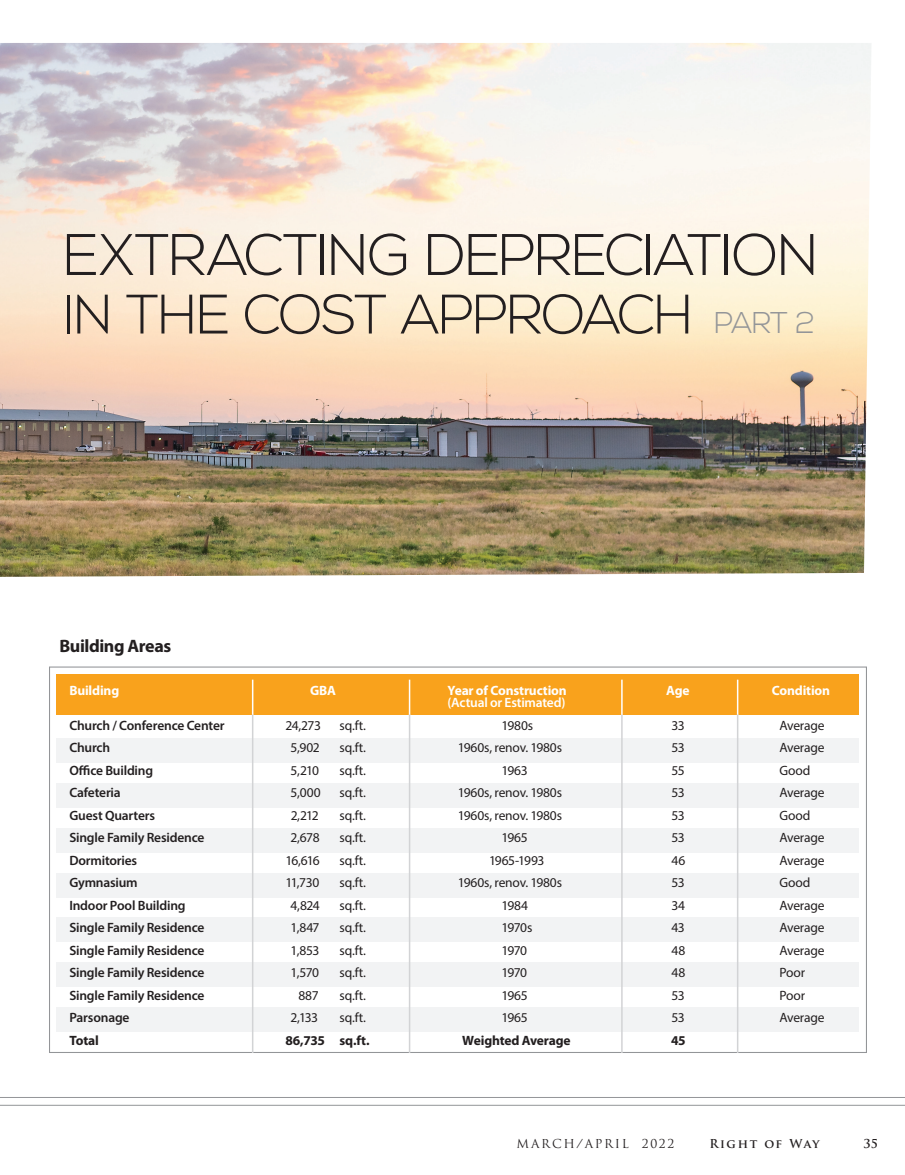
<style>
.page{position:relative;width:905px;height:1175px;background:#fff}
.page>*{position:absolute;margin:0;border:0;box-sizing:border-box;transform-origin:0 0}
.t1{font:300 58.5px "Nexa";letter-spacing:-.025em;color:#231f20}
.t2{font:300 55.5px "Nexa";letter-spacing:-.035em;color:#231f20}
.t3{font:300 30px "Nexa";color:#939598}
.t4{font:700 18px "Myriad Pro";letter-spacing:-.025em;color:#231f20}
.t5{font:13.5px "Myriad Pro";letter-spacing:-.015em;color:#231f20}
.t6{font:600 13.5px "Myriad Pro";letter-spacing:-.015em;color:#231f20}
.t7{font:700 13.5px "Myriad Pro";letter-spacing:-.01em;color:#fff}
.t8{font:700 13.5px "Myriad Pro";letter-spacing:-.015em;color:#231f20}
.t9{font:600 13.5px "Myriad Pro";letter-spacing:-.015em;color:#fff}
.t10{font:13.5px "Myriad Pro";letter-spacing:-.035em;color:#231f20}
.t11{font:12px "Trajan Pro";letter-spacing:.14em;color:#231f20}
.t12{font:700 12px "Trajan Pro";letter-spacing:.12em;color:#231f20}
</style>
<div class="page">
<hr style="left:0;top:1104px;width:904px;height:1px;background:#939598">
<hr style="left:0;top:1097px;width:904px;height:1px;background:#939598">
<img style="left:0;top:43px;width:871px;height:534px">
<div style="left:56px;top:738px;width:802px;height:24px;background:#f2f3f4"></div>
<div style="left:56px;top:873px;width:802px;height:24px;background:#f2f3f4"></div>
<div style="left:56px;top:783px;width:802px;height:24px;background:#f2f3f4"></div>
<div style="left:56px;top:917px;width:802px;height:24px;background:#f2f3f4"></div>
<div style="left:56px;top:828px;width:802px;height:24px;background:#f2f3f4"></div>
<div style="left:56px;top:962px;width:802px;height:24px;background:#f2f3f4"></div>
<div style="left:56px;top:1007px;width:802px;height:24px;background:#f2f3f4"></div>
<div style="left:56px;top:674px;width:802px;height:40px;background:#f9a21c"></div>
<hr style="left:409px;top:679px;width:1px;height:47px;background:#fff">
<hr style="left:621px;top:679px;width:1px;height:47px;background:#fff">
<hr style="left:736px;top:679px;width:2px;height:47px;background:#fff">
<hr style="left:252px;top:679px;width:1px;height:47px;background:#fff">
<hr style="left:252px;top:714px;width:1px;height:339px;background:#d2d3d5">
<hr style="left:409px;top:714px;width:1px;height:339px;background:#d2d3d5">
<hr style="left:621px;top:714px;width:1px;height:339px;background:#d2d3d5">
<hr style="left:736px;top:714px;width:2px;height:339px;background:#d2d3d5">
<p class="t1" style="left:63px;top:221px;width:757px">EXTRACTING DEPRECIATION</p>
<p class="t2" style="left:63px;top:282px;width:631px">IN THE COST APPROACH</p>
<p class="t3" style="left:714px;top:306px;width:103px">PART 2</p>
<p class="t4" style="left:59px;top:634px;width:113px">Building Areas</p>
<p class="t7" style="left:69px;top:681px;width:51px">Building</p>
<p class="t7" style="left:310px;top:681px;width:27px">GBA</p>
<p class="t7" style="left:447px;top:681px;width:121px">Year of Construction</p>
<p class="t7" style="left:666px;top:681px;width:25px">Age</p>
<p class="t7" style="left:771px;top:681px;width:60px">Condition</p>
<p class="t9" style="left:447px;top:694px;width:119px">(Actual or Estimated)</p>
<p class="t6" style="left:69px;top:716px;width:157px">Church / Conference Center</p>
<p class="t5" style="left:285px;top:716px;width:37px">24,273</p>
<p class="t5" style="left:339px;top:716px;width:28px">sq.ft.</p>
<p class="t5" style="left:501px;top:716px;width:33px">1980s</p>
<p class="t5" style="left:671px;top:716px;width:15px">33</p>
<p class="t5" style="left:779px;top:716px;width:47px">Average</p>
<p class="t6" style="left:69px;top:739px;width:42px">Church</p>
<p class="t5" style="left:291px;top:739px;width:30px">5,902</p>
<p class="t5" style="left:339px;top:739px;width:28px">sq.ft.</p>
<p class="t5" style="left:458px;top:739px;width:106px">1960s, renov. 1980s</p>
<p class="t5" style="left:671px;top:739px;width:15px">53</p>
<p class="t5" style="left:779px;top:739px;width:47px">Average</p>
<p class="t6" style="left:69px;top:761px;width:85px">Office Building</p>
<p class="t5" style="left:291px;top:761px;width:30px">5,210</p>
<p class="t5" style="left:339px;top:761px;width:28px">sq.ft.</p>
<p class="t5" style="left:501px;top:761px;width:28px">1963</p>
<p class="t5" style="left:671px;top:761px;width:15px">55</p>
<p class="t5" style="left:779px;top:761px;width:32px">Good</p>
<p class="t6" style="left:69px;top:784px;width:53px">Cafeteria</p>
<p class="t5" style="left:291px;top:784px;width:31px">5,000</p>
<p class="t5" style="left:339px;top:784px;width:28px">sq.ft.</p>
<p class="t5" style="left:458px;top:784px;width:106px">1960s, renov. 1980s</p>
<p class="t5" style="left:671px;top:784px;width:15px">53</p>
<p class="t5" style="left:779px;top:784px;width:47px">Average</p>
<p class="t6" style="left:69px;top:806px;width:87px">Guest Quarters</p>
<p class="t5" style="left:291px;top:806px;width:30px">2,212</p>
<p class="t5" style="left:339px;top:806px;width:28px">sq.ft.</p>
<p class="t5" style="left:458px;top:806px;width:106px">1960s, renov. 1980s</p>
<p class="t5" style="left:671px;top:806px;width:15px">53</p>
<p class="t5" style="left:779px;top:806px;width:32px">Good</p>
<p class="t6" style="left:69px;top:829px;width:137px">Single Family Residence</p>
<p class="t5" style="left:290px;top:829px;width:30px">2,678</p>
<p class="t5" style="left:339px;top:829px;width:28px">sq.ft.</p>
<p class="t5" style="left:501px;top:829px;width:28px">1965</p>
<p class="t5" style="left:671px;top:829px;width:15px">53</p>
<p class="t5" style="left:779px;top:829px;width:47px">Average</p>
<p class="t6" style="left:69px;top:851px;width:69px">Dormitories</p>
<p class="t5" style="left:285px;top:851px;width:36px">16,616</p>
<p class="t5" style="left:339px;top:851px;width:28px">sq.ft.</p>
<p class="t10" style="left:489px;top:851px;width:57px">1965-1993</p>
<p class="t5" style="left:671px;top:851px;width:15px">46</p>
<p class="t5" style="left:779px;top:851px;width:47px">Average</p>
<p class="t6" style="left:69px;top:874px;width:70px">Gymnasium</p>
<p class="t5" style="left:285px;top:874px;width:35px">11,730</p>
<p class="t5" style="left:339px;top:874px;width:28px">sq.ft.</p>
<p class="t5" style="left:458px;top:874px;width:106px">1960s, renov. 1980s</p>
<p class="t5" style="left:671px;top:874px;width:15px">53</p>
<p class="t5" style="left:779px;top:874px;width:32px">Good</p>
<p class="t6" style="left:69px;top:896px;width:118px">Indoor Pool Building</p>
<p class="t5" style="left:291px;top:896px;width:31px">4,824</p>
<p class="t5" style="left:339px;top:896px;width:28px">sq.ft.</p>
<p class="t5" style="left:501px;top:896px;width:28px">1984</p>
<p class="t5" style="left:671px;top:896px;width:15px">34</p>
<p class="t5" style="left:779px;top:896px;width:47px">Average</p>
<p class="t6" style="left:69px;top:919px;width:137px">Single Family Residence</p>
<p class="t5" style="left:290px;top:919px;width:30px">1,847</p>
<p class="t5" style="left:339px;top:919px;width:28px">sq.ft.</p>
<p class="t5" style="left:501px;top:919px;width:32px">1970s</p>
<p class="t5" style="left:671px;top:919px;width:15px">43</p>
<p class="t5" style="left:779px;top:919px;width:47px">Average</p>
<p class="t6" style="left:69px;top:941px;width:137px">Single Family Residence</p>
<p class="t5" style="left:290px;top:941px;width:30px">1,853</p>
<p class="t5" style="left:339px;top:941px;width:28px">sq.ft.</p>
<p class="t5" style="left:501px;top:941px;width:27px">1970</p>
<p class="t5" style="left:671px;top:941px;width:15px">48</p>
<p class="t5" style="left:779px;top:941px;width:47px">Average</p>
<p class="t6" style="left:69px;top:964px;width:137px">Single Family Residence</p>
<p class="t5" style="left:290px;top:964px;width:30px">1,570</p>
<p class="t5" style="left:339px;top:964px;width:28px">sq.ft.</p>
<p class="t5" style="left:501px;top:964px;width:27px">1970</p>
<p class="t5" style="left:671px;top:964px;width:15px">48</p>
<p class="t5" style="left:779px;top:964px;width:27px">Poor</p>
<p class="t6" style="left:69px;top:986px;width:137px">Single Family Residence</p>
<p class="t5" style="left:298px;top:986px;width:22px">887</p>
<p class="t5" style="left:339px;top:986px;width:28px">sq.ft.</p>
<p class="t5" style="left:501px;top:986px;width:28px">1965</p>
<p class="t5" style="left:671px;top:986px;width:15px">53</p>
<p class="t5" style="left:779px;top:986px;width:27px">Poor</p>
<p class="t6" style="left:69px;top:1009px;width:62px">Parsonage</p>
<p class="t5" style="left:290px;top:1009px;width:29px">2,133</p>
<p class="t5" style="left:339px;top:1009px;width:28px">sq.ft.</p>
<p class="t5" style="left:501px;top:1009px;width:28px">1965</p>
<p class="t5" style="left:671px;top:1009px;width:15px">53</p>
<p class="t5" style="left:779px;top:1009px;width:47px">Average</p>
<p class="t8" style="left:69px;top:1031px;width:31px">Total</p>
<p class="t8" style="left:285px;top:1031px;width:86px">86,735 sq.ft.</p>
<p class="t8" style="left:462px;top:1031px;width:110px">Weighted Average</p>
<p class="t8" style="left:671px;top:1031px;width:16px">45</p>
<p class="t11" style="left:516px;top:1136px;width:159px">MARCH/APRIL 2022</p>
<p class="t12" style="left:709px;top:1136px;width:112px">Right of Way</p>
<p class="t12" style="left:863px;top:1136px;width:16px">35</p>
</div>
